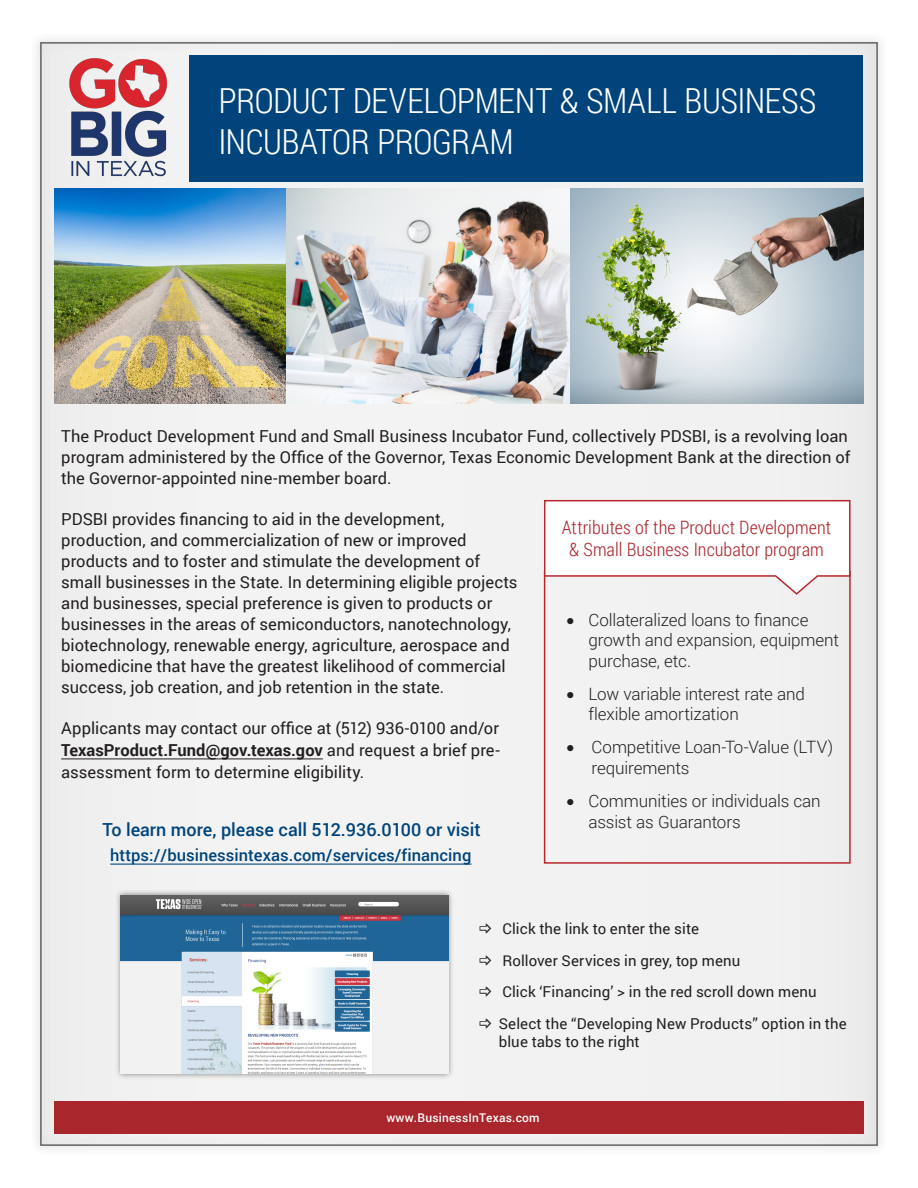
<style>
.page{position:relative;width:918px;height:1188px;background:#fff}
.page>*{position:absolute;margin:0;border:0;box-sizing:border-box;transform-origin:0 0}
.t1{font:300 34.5px "Roboto Condensed";letter-spacing:-.01em;color:#fff}
.t2{font:300 18.45px "Roboto Condensed";letter-spacing:.005em;color:#aa262d}
.t3{font:500 18px "Roboto";color:#00447b}
.t4{font:300 17.1px/20.4px "Roboto";letter-spacing:-.01em;color:#231f20}
.t5{font:16.5px/21px "Roboto";letter-spacing:.005em;color:#231f20}
.t6{font:500 16.5px "Roboto";letter-spacing:.005em;color:#00447b}
.t7{font:15px/18px "Roboto";letter-spacing:.005em;color:#231f20}
.t8{font:500 12px "Roboto";letter-spacing:.015em;color:#fff}
.s1{font-weight:700}
</style>
<div class="page">
<div style="left:31px;top:32px;width:857px;height:1124px;background:#8d8d8d;opacity:.75"></div>
<div style="left:41px;top:43px;width:836px;height:1102px;background:#f2f2f2"></div>
<div style="left:54px;top:1102px;width:810px;height:32px;background:#aa262d"></div>
<div style="left:189px;top:55px;width:673px;height:126px;background:#00447b"></div>
<div style="left:115px;top:890px;width:339px;height:190px;background:#575859;opacity:.75"></div>
<img style="left:121px;top:895px;width:327px;height:178px">
<div style="left:544px;top:571px;width:307px;height:293px;border:2px solid #b6282d"></div>
<svg style="left:543px;top:499px;width:308px;height:97px"></svg>
<img style="left:286px;top:188px;width:285px;height:215px">
<img style="left:54px;top:188px;width:232px;height:215px">
<img style="left:571px;top:188px;width:292px;height:215px">
<hr style="left:61px;top:759px;width:262px;height:1px;background:#231f20">
<hr style="left:110px;top:864px;width:361px;height:1px;background:#00447b">
<img style="left:69px;top:58px;width:98px;height:119px">
<p class="t1" style="left:218px;top:77px;width:600px">PRODUCT DEVELOPMENT &amp; SMALL BUSINESS</p>
<p class="t1" style="left:218px;top:118px;width:297px">INCUBATOR PROGRAM</p>
<p class="t5" style="left:61px;top:425px;width:791px">The Product Development Fund and Small Business Incubator Fund, collectively PDSBI, is a revolving loan program administered by the Office of the Governor, Texas Economic Development Bank at the direction of the Governor-appointed nine-member board.</p>
<p class="t5" style="left:61px;top:508px;width:458px">PDSBI provides financing to aid in the development, production, and commercialization of new or improved products and to foster and stimulate the development of small businesses in the State. In determining eligible projects and businesses, special preference is given to products or businesses in the areas of semiconductors, nanotechnology, biotechnology, renewable energy, agriculture, aerospace and biomedicine that have the greatest likelihood of commercial success, job creation, and job retention in the state.</p>
<p class="t5" style="left:61px;top:717px;width:440px;line-height:21.8px;text-align:justify">Applicants may contact our office at (512) 936-0100 and/or <span class="s1">TexasProduct.Fund@gov.texas.gov</span> and request a brief pre&shy;assessment form to determine eligibility.</p>
<p class="t2" style="left:562px;top:514px;width:271px">Attributes of the Product Development</p>
<p class="t2" style="left:569px;top:536px;width:256px">&amp; Small Business Incubator program</p>
<p class="t4" style="left:588px;top:609px;width:252px;text-indent:-22px">• Collateralized loans to finance growth and expansion, equipment purchase, etc.</p>
<p class="t4" style="left:588px;top:683px;width:218px;text-indent:-22px">• Low variable interest rate and flexible amortization</p>
<p class="t4" style="left:592px;top:737px;width:243px;text-indent:-25px">• Competitive Loan-To-Value (LTV) requirements</p>
<p class="t4" style="left:588px;top:790px;width:234px;text-indent:-22px">• Communities or individuals can assist as Guarantors</p>
<p class="t3" style="left:102px;top:817px;width:380px">To learn more, please call 512.936.0100 or visit</p>
<p class="t6" style="left:110px;top:844px;width:363px">https://businessintexas.com/services/financing</p>
<p class="t7" style="left:503px;top:919px;width:198px">Click the link to enter the site</p>
<p class="t7" style="left:503px;top:951px;width:239px">Rollover Services in grey, top menu</p>
<p class="t7" style="left:503px;top:982px;width:316px">Click ‘Financing’ &gt; in the red scroll down menu</p>
<p class="t7" style="left:499px;top:1014px;width:349px">Select the “Developing New Products” option in the blue tabs to the right</p>
<p class="t8" style="left:386px;top:1109px;width:155px">www.BusinessInTexas.com</p>
</div>
